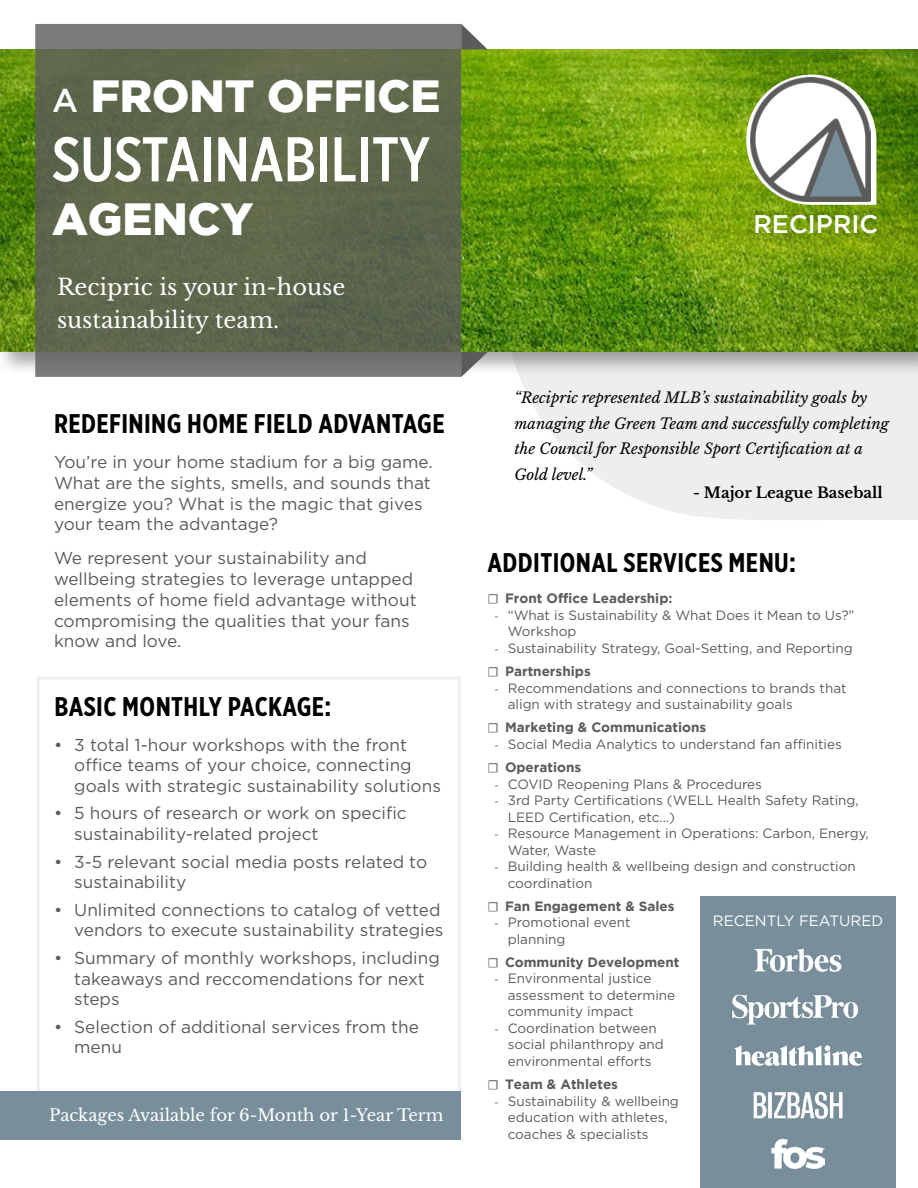
<style>
.page{position:relative;width:918px;height:1188px;background:#fff}
.page>*{position:absolute;margin:0;border:0;box-sizing:border-box;transform-origin:0 0}
.t1{font:500 63px "Gotham X Narrow";color:#fff}
.t2{font:900 45px "Gotham";color:#fff}
.t3{font:700 27px "Gotham X Narrow";letter-spacing:.015em;color:#000}
.t4{font:500 25.5px "Gotham";color:#fff}
.t5{font:22.5px/33px "Libre Baskerville";color:#fff}
.t6{font:17.25px/20.7px "Gotham";color:#5c5b5c}
.t7{font:16.5px "Libre Baskerville";color:#fff}
.t8{font:italic 15px/25.5px "Libre Baskerville";color:#000101}
.t9{font:700 15px "Libre Baskerville";color:#000101}
.t10{font:15px "Gotham";color:#fff}
.t11{font:13.5px/16.5px "Gotham";color:#5c5b5c}
.t12{font:700 13.5px "Gotham";color:#5c5b5c}
.s1{font-weight:500;font-size:33px}
.s2{font-family:"Minion Pro";font-weight:400}
.s3{font-family:"Minion Pro"}
.s4{font-weight:700}
</style>
<div class="page">
<svg style="left:520px;top:377px;width:398px;height:143px;fill:#edeeee"></svg>
<div style="left:0;top:45px;width:918px;height:332px;background:#000;opacity:.35"></div>
<img style="left:0;top:50px;width:918px;height:302px">
<svg style="left:35px;top:24px;width:426px;height:353px;background:#616951"></svg>
<svg style="left:746px;top:75px;width:130px;height:130px"></svg>
<img style="left:750px;top:77px;width:121px;height:124px">
<div style="left:700px;top:896px;width:196px;height:292px;background:#788f9b"></div>
<img style="left:754px;top:948px;width:88px;height:24px">
<img style="left:753px;top:1091px;width:90px;height:28px">
<svg style="left:734px;top:1045px;width:128px;height:21px"></svg>
<img style="left:771px;top:1138px;width:54px;height:30px">
<img style="left:731px;top:994px;width:127px;height:31px">
<svg style="left:461px;top:24px;width:27px;height:26px"></svg>
<svg style="left:461px;top:352px;width:27px;height:25px"></svg>
<div style="left:37px;top:676px;width:424px;height:462px;border:3px solid #e6e7e8"></div>
<div style="left:0;top:1091px;width:461px;height:48px;background:#788f9b"></div>
<h2 class="t2" style="left:52px;top:70px;width:390px"><span class="s1">A</span> FRONT OFFICE</h2>
<h1 class="t1" style="left:52px;top:121px;width:380px">SUSTAINABILITY</h1>
<h2 class="t2" style="left:52px;top:193px;width:203px">AGENCY</h2>
<h3 class="t5" style="left:57px;top:271px;width:290px">Recipric is your in-house sustainability team.</h3>
<h3 class="t3" style="left:54px;top:407px;width:392px">REDEFINING HOME FIELD ADVANTAGE</h3>
<p class="t6" style="left:54px;top:451px;width:380px">You’re in your home stadium for a big game.<br>What are the sights, smells, and sounds that energize you? What is the magic that gives your team the advantage?</p>
<p class="t6" style="left:54px;top:548px;width:364px">We represent your sustainability and wellbeing strategies to leverage untapped elements of home field advantage without compromising the qualities that your fans know and love.</p>
<h3 class="t3" style="left:55px;top:690px;width:278px">BASIC MONTHLY PACKAGE:</h3>
<p class="t6" style="left:74px;top:734px;width:368px;text-indent:-20px">• 3 total 1-hour workshops with the front office teams of your choice, connecting goals with strategic sustainability solutions</p>
<p class="t6" style="left:74px;top:803px;width:334px;text-indent:-20px">• 5 hours of research or work on specific sustainability-related project</p>
<p class="t6" style="left:74px;top:851px;width:354px;text-indent:-20px">• 3-5 relevant social media posts related to sustainability</p>
<p class="t6" style="left:54px;top:899px;width:391px;text-align:right">• Unlimited connections to catalog of vetted vendors to execute sustainability strategies</p>
<p class="t6" style="left:74px;top:947px;width:367px;text-indent:-20px">• Summary of monthly workshops, including takeaways and reccomendations for next steps</p>
<p class="t6" style="left:74px;top:1016px;width:346px;text-indent:-20px">• Selection of additional services from the menu</p>
<p class="t7" style="left:49px;top:1105px;width:396px">Packages Available for 6-Month or 1-Year Term</p>
<h3 class="t4" style="left:754px;top:207px;width:126px">RECIPRIC</h3>
<p class="t8" style="left:514px;top:385px;width:376px">“Recipric represented MLB’s sustainability goals by managing the Green Team and successfully completing the Council for Responsible Sport Certification at a Gold level.”</p>
<p class="t9" style="left:693px;top:483px;width:191px">- Major League Baseball</p>
<h3 class="t3" style="left:488px;top:545px;width:310px">ADDITIONAL SERVICES MENU:</h3>
<p class="t12" style="left:488px;top:591px;width:187px"><span class="s2">☐</span> Front Office Leadership:</p>
<p class="t11" style="left:508px;top:606px;width:348px;text-indent:-14px"><span class="s3">-</span> “What is Sustainability &amp; What Does it Mean to Us?”<br>Workshop</p>
<p class="t11" style="left:488px;top:636px;width:367px;line-height:23.2px;text-indent:7px"><span class="s3">-</span> Sustainability Strategy, Goal-Setting, and Reporting <span class="s3">☐</span> <span class="s4">Partnerships</span></p>
<p class="t11" style="left:508px;top:679px;width:340px;text-indent:-14px"><span class="s3">-</span> Recommendations and connections to brands that align with strategy and sustainability goals</p>
<p class="t12" style="left:488px;top:720px;width:220px"><span class="s2">☐</span> Marketing &amp; Communications</p>
<p class="t11" style="left:488px;top:732px;width:356px;line-height:23.2px;text-indent:7px"><span class="s3">-</span> Social Media Analytics to understand fan affinities <span class="s3">☐</span> <span class="s4">Operations</span></p>
<p class="t11" style="left:494px;top:775px;width:269px"><span class="s3">-</span> COVID Reopening Plans &amp; Procedures</p>
<p class="t11" style="left:508px;top:792px;width:353px;text-indent:-14px"><span class="s3">-</span> 3rd Party Certifications (WELL Health Safety Rating,<br>LEED Certification, etc…)</p>
<p class="t11" style="left:508px;top:825px;width:363px;text-indent:-14px"><span class="s3">-</span> Resource Management in Operations: Carbon, Energy,<br>Water, Waste</p>
<p class="t11" style="left:508px;top:858px;width:349px;text-indent:-14px"><span class="s3">-</span> Building health &amp; wellbeing design and construction coordination</p>
<p class="t12" style="left:488px;top:898px;width:189px"><span class="s2">☐</span> Fan Engagement &amp; Sales</p>
<p class="t11" style="left:508px;top:914px;width:124px;text-indent:-14px"><span class="s3">-</span> Promotional event planning</p>
<p class="t12" style="left:488px;top:954px;width:193px"><span class="s2">☐</span> Community Development</p>
<p class="t11" style="left:508px;top:970px;width:169px;text-indent:-14px"><span class="s3">-</span> Environmental justice assessment to determine community impact</p>
<p class="t11" style="left:508px;top:1020px;width:158px;text-indent:-14px"><span class="s3">-</span> Coordination between social philanthropy and environmental efforts</p>
<p class="t12" style="left:488px;top:1077px;width:132px"><span class="s2">☐</span> Team &amp; Athletes</p>
<p class="t11" style="left:508px;top:1092px;width:173px;text-indent:-14px"><span class="s3">-</span> Sustainability &amp; wellbeing education with athletes, coaches &amp; specialists</p>
<p class="t10" style="left:713px;top:911px;width:172px">RECENTLY FEATURED</p>
</div>
